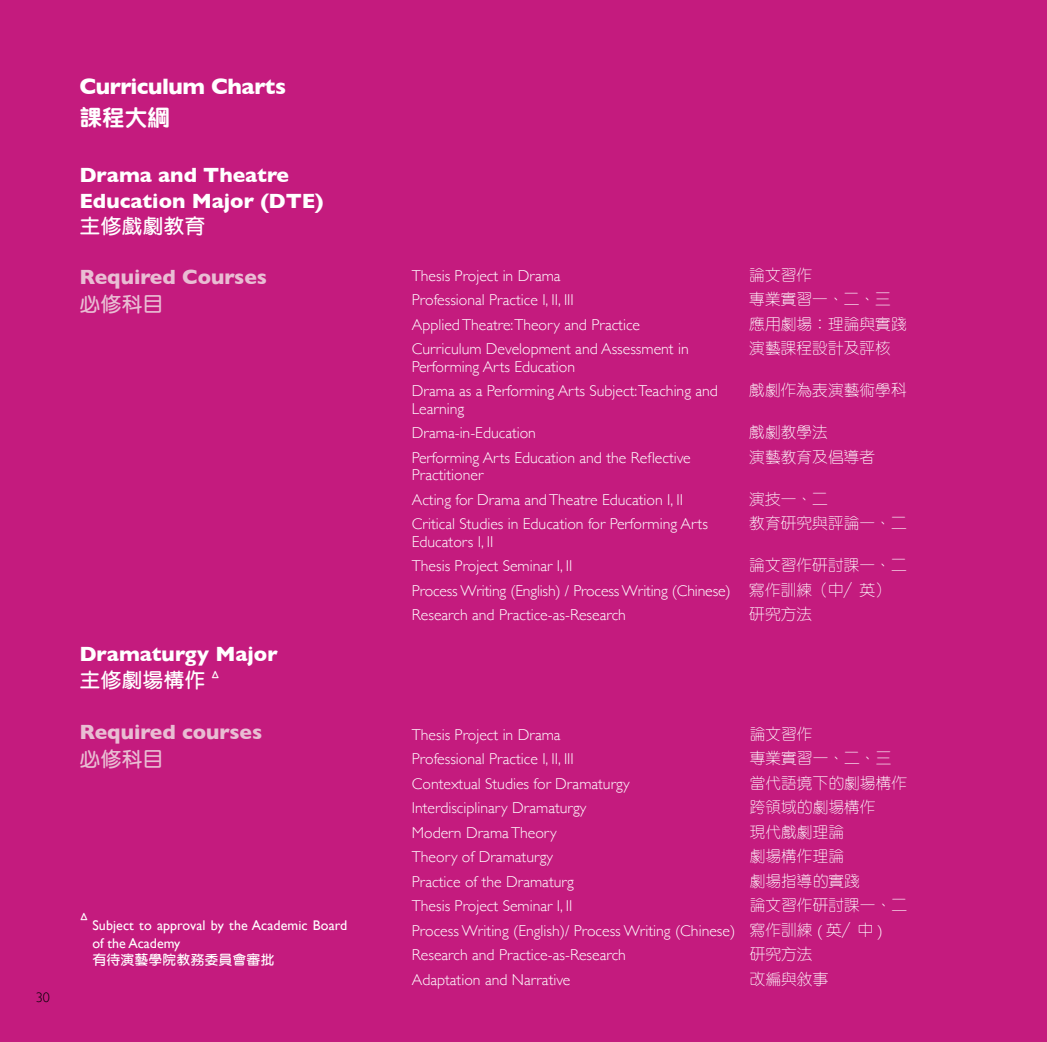
<style>
.page{position:relative;width:1047px;height:1042px;background:#c41b7e}
.page>*{position:absolute;margin:0;border:0;box-sizing:border-box;transform-origin:0 0}
.t1{font:700 22.75px "Gill Sans";letter-spacing:-.02em;color:#fff}
.t2{font:800 22.75px "M Yuen HK";color:#fff}
.t3{font:700 21px/26.2px "Gill Sans";color:#fff}
.t4{font:700 21px "Gill Sans";color:#e9bdd3}
.t5{font:600 21px "M Yuen HK";color:#fff}
.t6{font:600 21px "M Yuen HK";color:#e9bdd3}
.t7{font:300 15.75px/24.5px "Gill Sans";color:#fff}
.t8{font:300 15.75px/24.5px "M Yuen HK";color:#fff}
.t9{font:14px/17.5px "Gill Sans";letter-spacing:.005em;color:#fff}
.t10{font:600 14px "M Yuen HK";color:#fff}
.t11{font:300 14px "Gill Sans";color:#000}
.t12{font:800 9.1px "M Yuen HK";color:#fff}
.s1{font-family:"M Yuen HK"}
</style>
<div class="page">
<h1 class="t1" style="left:79px;top:68px;width:208px">Curriculum Charts</h1>
<h1 class="t2" style="left:79px;top:106px;width:92px">課程大綱</h1>
<h2 class="t3" style="left:79px;top:161px;width:246px">Drama and Theatre<br>Education Major (DTE)</h2>
<h2 class="t5" style="left:79px;top:216px;width:128px">主修戲劇教育</h2>
<h2 class="t4" style="left:79px;top:261px;width:189px">Required Courses</h2>
<h2 class="t6" style="left:79px;top:293px;width:85px">必修科目</h2>
<h2 class="t3" style="left:79px;top:640px;width:200px">Dramaturgy Major</h2>
<h2 class="t5" style="left:79px;top:670px;width:128px">主修劇場構作</h2>
<p class="t12" style="left:211px;top:670px;width:11px">Δ</p>
<h2 class="t4" style="left:79px;top:716px;width:184px">Required courses</h2>
<h2 class="t6" style="left:79px;top:748px;width:85px">必修科目</h2>
<p class="t11" style="left:36px;top:986px;width:15px">30</p>
<p class="t12" style="left:79px;top:912px;width:11px">Δ</p>
<p class="t9" style="left:92px;top:916px;width:256px">Subject to approval by the Academic Board of the Academy</p>
<p class="t10" style="left:92px;top:953px;width:183px">有待演藝學院教務委員會審批</p>
<p class="t7" style="left:412px;top:263px;width:278px">Thesis Project in Drama<br>Professional Practice I, II, III<br>Applied Theatre:Theory and Practice Curriculum Development and Assessment in</p>
<p class="t7" style="left:412px;top:354px;width:308px">Performing Arts Education<br>Drama as a Performing Arts Subject:Teaching and</p>
<p class="t7" style="left:412px;top:396px;width:280px">Learning<br>Drama-in-Education<br>Performing Arts Education and the Reflective</p>
<p class="t7" style="left:412px;top:462px;width:298px">Practitioner<br>Acting for Drama and Theatre Education I, II<br>Critical Studies in Education for Performing Arts</p>
<p class="t7" style="left:412px;top:529px;width:320px">Educators I, II<br>Thesis Project Seminar I, II<br>Process Writing (English) / Process Writing (Chinese)<br>Research and Practice-as-Research</p>
<p class="t8" style="left:749px;top:262px;width:159px">論文習作<br>專業實習一、二、三應用劇場︰理論與實踐演藝課程設計及評核</p>
<p class="t8" style="left:749px;top:377px;width:159px">戲劇作為表演藝術學科</p>
<p class="t8" style="left:749px;top:419px;width:127px">戲劇教學法<br>演藝教育及倡導者</p>
<p class="t8" style="left:749px;top:486px;width:159px">演技一、二<br>教育研究與評論一、二</p>
<p class="t8" style="left:749px;top:552px;width:159px">論文習作研討課一、二寫作訓練（中／英）研究方法</p>
<p class="t7" style="left:412px;top:721px;width:150px">Thesis Project in Drama</p>
<p class="t8" style="left:749px;top:721px;width:64px">論文習作</p>
<p class="t7" style="left:412px;top:746px;width:163px">Professional Practice I, II, III</p>
<p class="t8" style="left:749px;top:745px;width:143px">專業實習一、二、三</p>
<p class="t7" style="left:412px;top:770px;width:219px">Contextual Studies for Dramaturgy</p>
<p class="t8" style="left:749px;top:770px;width:159px">當代語境下的劇場構作</p>
<p class="t7" style="left:412px;top:795px;width:176px">Interdisciplinary Dramaturgy</p>
<p class="t8" style="left:749px;top:794px;width:127px">跨領域的劇場構作</p>
<p class="t7" style="left:412px;top:819px;width:146px">Modern Drama Theory</p>
<p class="t8" style="left:749px;top:819px;width:96px">現代戲劇理論</p>
<p class="t7" style="left:412px;top:844px;width:143px">Theory of Dramaturgy</p>
<p class="t8" style="left:749px;top:843px;width:96px">劇場構作理論</p>
<p class="t7" style="left:412px;top:868px;width:163px">Practice of the Dramaturg</p>
<p class="t8" style="left:749px;top:868px;width:112px">劇場指導的實踐</p>
<p class="t7" style="left:412px;top:893px;width:162px">Thesis Project Seminar I, II</p>
<p class="t8" style="left:749px;top:892px;width:159px">論文習作研討課一、二</p>
<p class="t7" style="left:412px;top:917px;width:472px">Process Writing (English)/ Process Writing (Chinese) <span class="s1">寫作訓練</span> ( <span class="s1">英／中</span> )<br>Research and Practice-as-Research</p>
<p class="t8" style="left:749px;top:941px;width:64px">研究方法</p>
<p class="t7" style="left:412px;top:966px;width:160px">Adaptation and Narrative</p>
<p class="t8" style="left:749px;top:966px;width:80px">改編與敘事</p>
</div>
